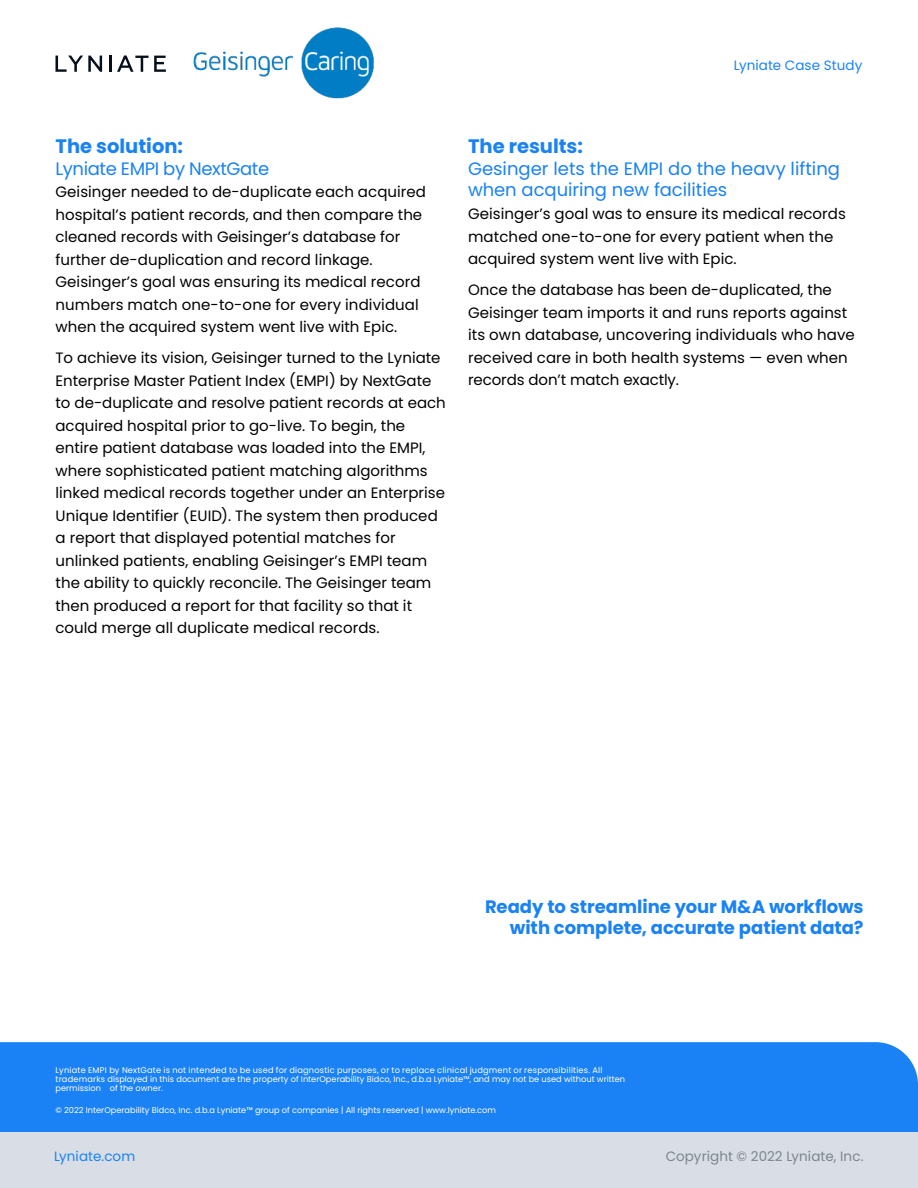
<style>
.page{position:relative;width:918px;height:1188px;background:#fff}
.page>*{position:absolute;margin:0;border:0;box-sizing:border-box;transform-origin:0 0}
.t1{font:700 19.5px "Poppins";color:#1a82f5}
.t2{font:18px/21.8px "Poppins";letter-spacing:-.005em;color:#1a82f5}
.t3{font:700 18px/21px "Poppins";color:#1a82f5;text-align:right}
.t4{font:15px/22.5px "Poppins";color:#000}
.t5{font:13.5px "Poppins";letter-spacing:.005em;color:#1a82f5}
.t6{font:13.5px "Poppins";letter-spacing:.005em;color:#7d858c}
.t7{font:8.25px/9px "Poppins";color:#fff}
</style>
<div class="page">
<div style="left:0;top:1042px;width:918px;height:91px;background:#1a82f5"></div>
<div style="left:0;top:1133px;width:918px;height:55px;background:#d9dee6"></div>
<svg style="left:56px;top:56px;width:46px;height:16px"></svg>
<hr style="left:109px;top:56px;width:3px;height:16px;background:#050f1a">
<svg style="left:117px;top:55px;width:49px;height:17px"></svg>
<img style="left:193px;top:27px;width:181px;height:72px">
<p class="t5" style="left:734px;top:57px;width:130px">Lyniate Case Study</p>
<h1 class="t1" style="left:56px;top:135px;width:129px">The solution:</h1>
<p class="t2" style="left:56px;top:157px;width:215px">Lyniate EMPI by NextGate</p>
<p class="t4" style="left:55px;top:181px;width:372px">Geisinger needed to de-duplicate each acquired hospital’s patient records, and then compare the cleaned records with Geisinger’s database for further de-duplication and record linkage.<br>Geisinger’s goal was ensuring its medical record numbers match one-to-one for every individual when the acquired system went live with Epic.</p>
<p class="t4" style="left:55px;top:347px;width:392px">To achieve its vision, Geisinger turned to the Lyniate Enterprise Master Patient Index (EMPI) by NextGate to de-duplicate and resolve patient records at each acquired hospital prior to go-live. To begin, the entire patient database was loaded into the EMPI, where sophisticated patient matching algorithms linked medical records together under an Enterprise Unique Identifier (EUID). The system then produced a report that displayed potential matches for unlinked patients, enabling Geisinger’s EMPI team the ability to quickly reconcile. The Geisinger team then produced a report for that facility so that it could merge all duplicate medical records.</p>
<h1 class="t1" style="left:468px;top:134px;width:116px">The results:</h1>
<p class="t2" style="left:468px;top:157px;width:373px">Gesinger lets the EMPI do the heavy lifting when acquiring new facilities</p>
<p class="t4" style="left:468px;top:203px;width:379px">Geisinger’s goal was to ensure its medical records matched one-to-one for every patient when the acquired system went live with Epic.</p>
<p class="t4" style="left:468px;top:279px;width:388px">Once the database has been de-duplicated, the Geisinger team imports it and runs reports against its own database, uncovering individuals who have received care in both health systems — even when records don’t match exactly.</p>
<p class="t3" style="left:485px;top:896px;width:380px">Ready to streamline your M&amp;A workflows with complete, accurate patient data?</p>
<p class="t7" style="left:55px;top:1066px;width:571px">Lyniate EMPI by NextGate is not intended to be used for diagnostic purposes, or to replace clinical judgment or responsibilities. All trademarks displayed in this document are the property of InterOperability Bidco, Inc., d.b.a Lyniate™, and may not be used without written permission of the owner.</p>
<p class="t7" style="left:56px;top:1106px;width:442px">© 2022 InterOperability Bidco, Inc. d.b.a Lyniate™ group of companies | All rights reserved | www.lyniate.com</p>
<p class="t5" style="left:54px;top:1149px;width:83px">Lyniate.com</p>
<p class="t6" style="left:666px;top:1149px;width:199px">Copyright © 2022 Lyniate, Inc.</p>
</div>
